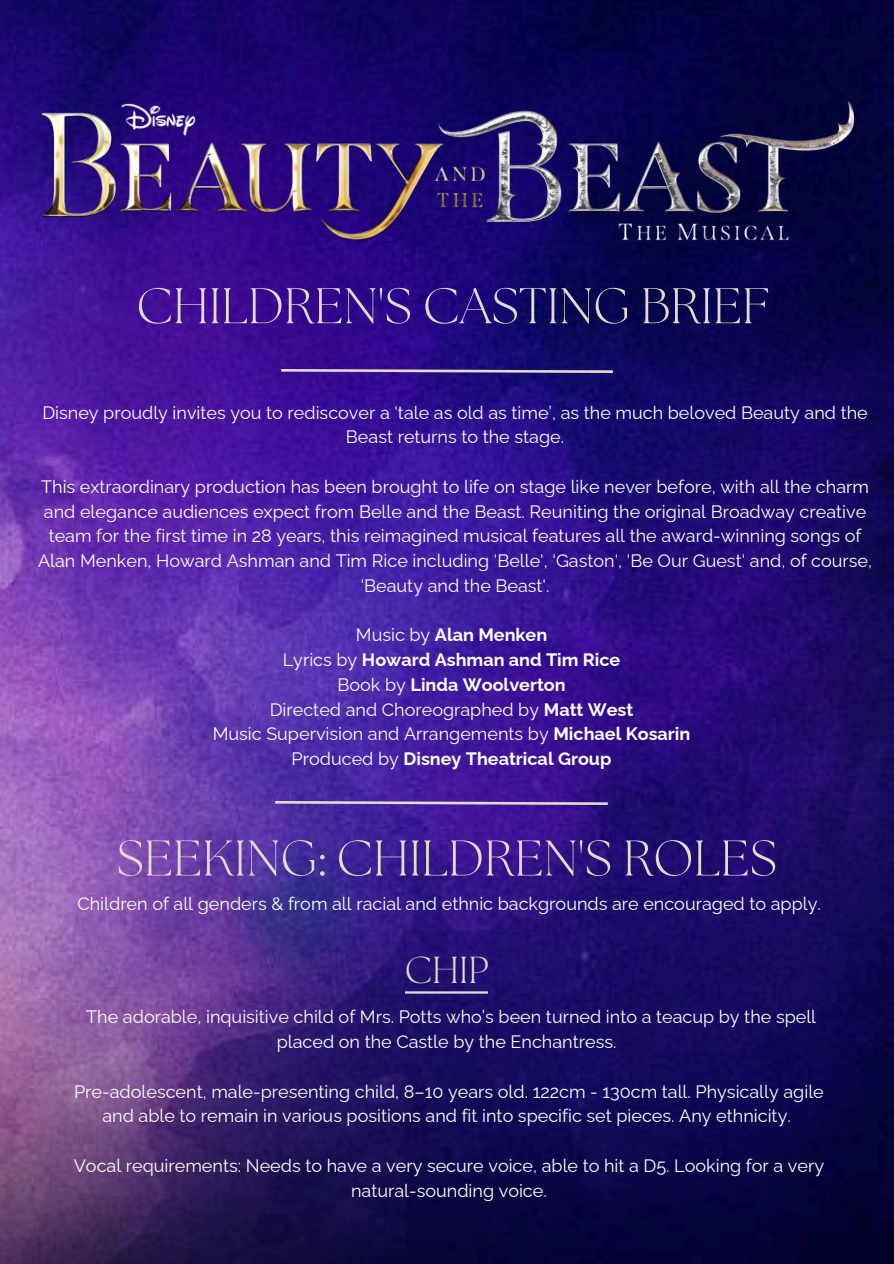
<style>
.page{position:relative;width:894px;height:1264px;background:#fff}
.page>*{position:absolute;margin:0;border:0;box-sizing:border-box;transform-origin:0 0}
.t1{font:300 49.95px "The Seasons";color:#e3dad0}
.t2{font:300 37.5px "The Seasons";color:#e3dad0}
.t3{font:18px/24.8px "Raleway";color:#fff;text-align:center}
.s1{font-weight:700}
</style>
<div class="page">
<img style="left:0;top:0;width:893px;height:1263px">
<img style="left:33px;top:92px;width:827px;height:155px">
<img style="left:254px;top:801px;width:374px;height:3px">
<img style="left:260px;top:369px;width:373px;height:4px">
<img style="left:405px;top:991px;width:82px;height:2px">
<p class="t1" style="left:136px;top:283px;width:634px">CHILDREN'S CASTING BRIEF</p>
<p class="t3" style="left:42px;top:400px;width:826px">Disney proudly invites you to rediscover a ‘tale as old as time’, as the much beloved Beauty and the<br>Beast returns to the stage.</p>
<p class="t3" style="left:38px;top:474px;width:835px">This extraordinary production has been brought to life on stage like never before, with all the charm and elegance audiences expect from Belle and the Beast. Reuniting the original Broadway creative team for the first time in 28 years, this reimagined musical features all the award-winning songs of Alan Menken, Howard Ashman and Tim Rice including 'Belle', 'Gaston', 'Be Our Guest' and, of course, 'Beauty and the Beast'.</p>
<p class="t3" style="left:213px;top:622px;width:479px">Music by <span class="s1">Alan Menken<br></span>Lyrics by <span class="s1">Howard Ashman and Tim Rice<br></span>Book by <span class="s1">Linda Woolverton<br></span>Directed and Choreographed by <span class="s1">Matt West<br></span>Music Supervision and Arrangements by <span class="s1">Michael Kosarin </span>Produced by <span class="s1">Disney Theatrical Group</span></p>
<h1 class="t1" style="left:116px;top:835px;width:662px">SEEKING: CHILDREN'S ROLES</h1>
<p class="t3" style="left:77px;top:891px;width:744px">Children of all genders &amp; from all racial and ethnic backgrounds are encouraged to apply.</p>
<p class="t2" style="left:404px;top:953px;width:85px">CHIP</p>
<p class="t3" style="left:86px;top:1004px;width:731px">The adorable, inquisitive child of Mrs. Potts who’s been turned into a teacup by the spell placed on the Castle by the Enchantress.</p>
<h1 class="t3" style="left:74px;top:1078px;width:751px">Pre-adolescent, male-presenting child, 8–10 years old. 122cm - 130cm tall. Physically agile and able to remain in various positions and fit into specific set pieces. Any ethnicity.</h1>
<p class="t3" style="left:74px;top:1152px;width:751px">Vocal requirements: Needs to have a very secure voice, able to hit a D5. Looking for a very natural-sounding voice.</p>
</div>
